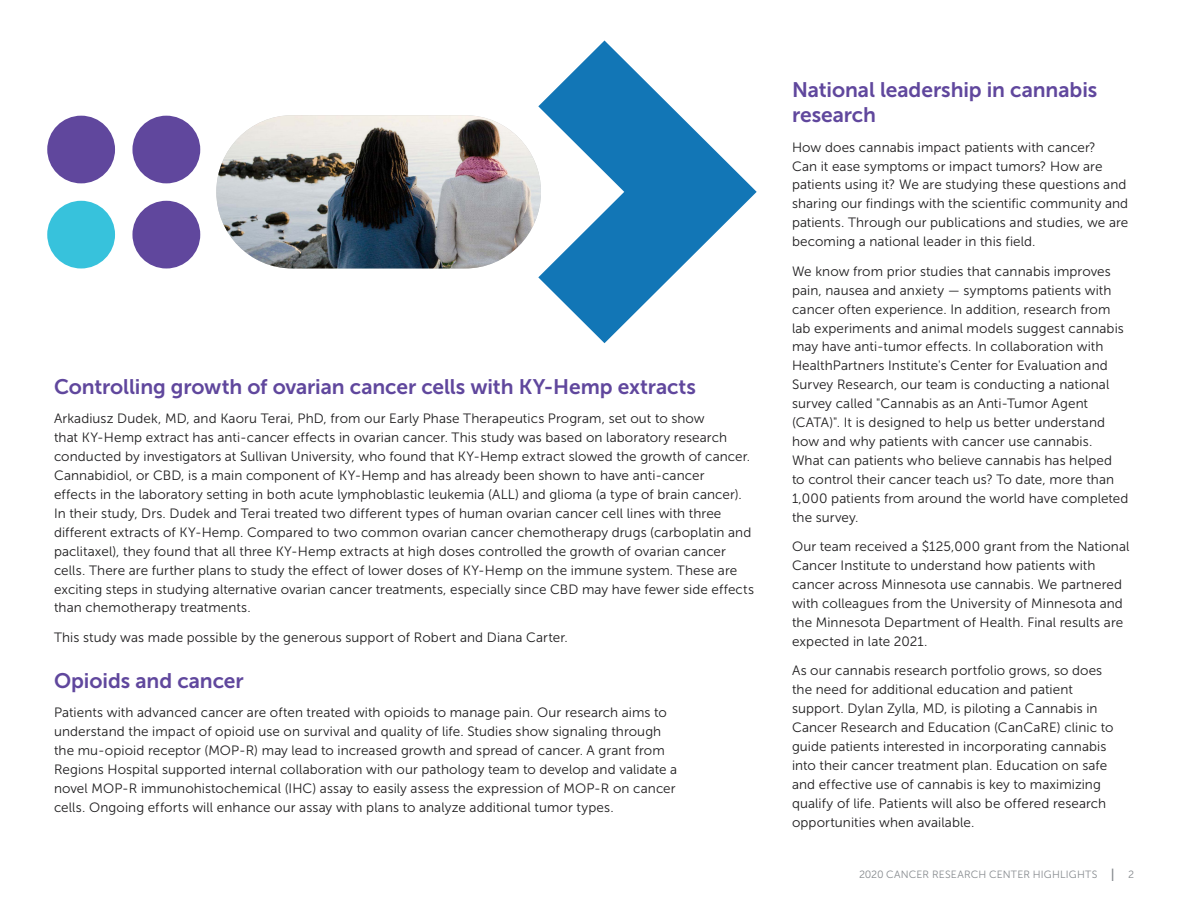
<style>
.page{position:relative;width:1188px;height:918px;background:#fff}
.page>*{position:absolute;margin:0;border:0;box-sizing:border-box;transform-origin:0 0}
.Flyer_Body{font:21px "Museo Sans 700";letter-spacing:-.005em;color:#60479d}
.Flyer_H3__Subhead_2{font:21px/25.2px "Museo Sans 700";letter-spacing:-.005em;color:#60479d}
.Flyer_Body-2{font:13.5px/18.9px "Museo Sans 300";letter-spacing:.005em;color:#1e1d1e}
.Flyer_Body-3{font:10.5px "Museo Sans 300";letter-spacing:.02em;color:#868a8e}
</style>
<div class="page">
<svg style="left:538px;top:40px;width:219px;height:303px"></svg>
<img style="left:216px;top:115px;width:325px;height:153px;border-radius:76px">
<div style="left:132px;top:201px;width:68px;height:67px;background:#60479d;border-radius:50%"></div>
<div style="left:132px;top:116px;width:68px;height:67px;background:#60479d;border-radius:50%"></div>
<div style="left:47px;top:201px;width:68px;height:67px;background:#37c2dc;border-radius:50%"></div>
<div style="left:47px;top:116px;width:68px;height:67px;background:#60479d;border-radius:50%"></div>
<p class="Flyer_Body" style="left:54px;top:375px;width:644px">Controlling growth of ovarian cancer cells with KY-Hemp extracts</p>
<p class="Flyer_Body-2" style="left:54px;top:409px;width:702px">Arkadiusz Dudek, MD, and Kaoru Terai, PhD, from our Early Phase Therapeutics Program, set out to show<br>that KY-Hemp extract has anti-cancer effects in ovarian cancer. This study was based on laboratory research conducted by investigators at Sullivan University, who found that KY-Hemp extract slowed the growth of cancer.<br>Cannabidiol, or CBD, is a main component of KY-Hemp and has already been shown to have anti-cancer<br>effects in the laboratory setting in both acute lymphoblastic leukemia (ALL) and glioma (a type of brain cancer).<br>In their study, Drs. Dudek and Terai treated two different types of human ovarian cancer cell lines with three different extracts of KY-Hemp. Compared to two common ovarian cancer chemotherapy drugs (carboplatin and paclitaxel), they found that all three KY-Hemp extracts at high doses controlled the growth of ovarian cancer cells. There are further plans to study the effect of lower doses of KY-Hemp on the immune system. These are exciting steps in studying alternative ovarian cancer treatments, especially since CBD may have fewer side effects than chemotherapy treatments.</p>
<p class="Flyer_Body-2" style="left:54px;top:628px;width:515px">This study was made possible by the generous support of Robert and Diana Carter.</p>
<p class="Flyer_H3__Subhead_2" style="left:54px;top:668px;width:191px">Opioids and cancer</p>
<p class="Flyer_Body-2" style="left:54px;top:703px;width:625px">Patients with advanced cancer are often treated with opioids to manage pain. Our research aims to understand the impact of opioid use on survival and quality of life. Studies show signaling through the mu-opioid receptor (MOP-R) may lead to increased growth and spread of cancer. A grant from Regions Hospital supported internal collaboration with our pathology team to develop and validate a novel MOP-R immunohistochemical (IHC) assay to easily assess the expression of MOP-R on cancer cells. Ongoing efforts will enhance our assay with plans to analyze additional tumor types.</p>
<p class="Flyer_H3__Subhead_2" style="left:792px;top:77px;width:307px">National leadership in cannabis research</p>
<p class="Flyer_Body-2" style="left:792px;top:138px;width:338px">How does cannabis impact patients with cancer?<br>Can it ease symptoms or impact tumors? How are patients using it? We are studying these questions and sharing our findings with the scientific community and patients. Through our publications and studies, we are becoming a national leader in this field.</p>
<p class="Flyer_Body-2" style="left:792px;top:262px;width:338px">We know from prior studies that cannabis improves pain, nausea and anxiety — symptoms patients with cancer often experience. In addition, research from lab experiments and animal models suggest cannabis may have anti-tumor effects. In collaboration with HealthPartners Institute's Center for Evaluation and Survey Research, our team is conducting a national survey called "Cannabis as an Anti-Tumor Agent (CATA)". It is designed to help us better understand how and why patients with cancer use cannabis.<br>What can patients who believe cannabis has helped<br>to control their cancer teach us? To date, more than 1,000 patients from around the world have completed the survey.</p>
<p class="Flyer_Body-2" style="left:792px;top:537px;width:339px">Our team received a $125,000 grant from the National Cancer Institute to understand how patients with cancer across Minnesota use cannabis. We partnered with colleagues from the University of Minnesota and the Minnesota Department of Health. Final results are expected in late 2021.</p>
<p class="Flyer_Body-2" style="left:792px;top:661px;width:323px">As our cannabis research portfolio grows, so does the need for additional education and patient support. Dylan Zylla, MD, is piloting a Cannabis in Cancer Research and Education (CanCaRE) clinic to guide patients interested in incorporating cannabis into their cancer treatment plan. Education on safe and effective use of cannabis is key to maximizing qualify of life. Patients will also be offered research opportunities when available.</p>
<p class="Flyer_Body-3" style="left:859px;top:868px;width:240px">2020 CANCER RESEARCH CENTER HIGHLIGHTS</p>
<p class="Flyer_Body-3" style="left:1128px;top:868px;width:7px">2</p>
</div>
